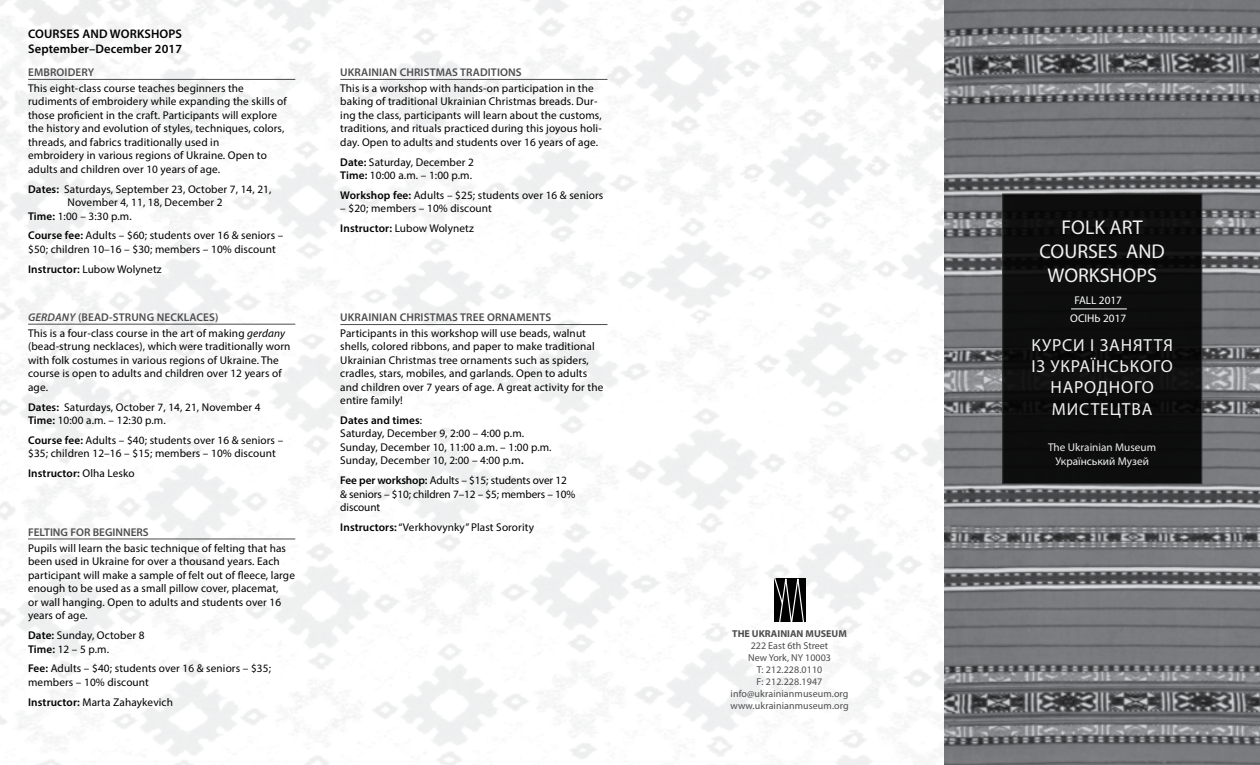
<style>
.page{position:relative;width:1260px;height:765px;background:#fff}
.page>*{position:absolute;margin:0;border:0;box-sizing:border-box;transform-origin:0 0}
.t1{font:20px/24px "Myriad Pro";color:#fff;text-align:center}
.t2{font:17.5px/21.5px "Myriad Pro";letter-spacing:.05em;color:#fff;text-align:center}
.t3{font:600 12.5px/15px "Myriad Pro";letter-spacing:.01em;color:#000}
.t4{font:11.25px/13.5px "Myriad Pro";letter-spacing:.01em;color:#000}
.t5{font:600 11.25px "Myriad Pro";letter-spacing:.01em;color:#4d4d4f}
.t6{font:11.25px/13.5px "Myriad Pro";letter-spacing:-.01em;color:#000}
.t7{font:11.25px/13.5px "Myriad Pro";color:#fff;text-align:center}
.t8{font:600 11.25px "Myriad Pro";letter-spacing:.01em;color:#000}
.t9{font:10px/12px "Myriad Pro";letter-spacing:.01em;color:#4d4d4f;text-align:center}
.t10{font:700 10px "Myriad Pro";color:#4d4d4f}
.s1{font-weight:600}
.s2{font-weight:600;font-style:italic;color:#4d4d4f}
.s3{font-weight:600;color:#4d4d4f}
.s4{font-style:italic}
.s5{font-weight:400}
</style>
<div class="page">
<img style="left:0;top:0;width:944px;height:765px">
<img style="left:944px;top:0;width:316px;height:765px">
<div style="left:1003px;top:194px;width:199px;height:290px;background:#0d0d0e"></div>
<div style="left:1002px;top:193px;width:200px;height:291px;border:1px solid #292829"></div>
<hr style="left:1071px;top:309px;width:56px;height:1px;background:#fff">
<svg style="left:774px;top:577px;width:31px;height:45px"></svg>
<hr style="left:340px;top:79px;width:268px;height:1px;background:#4d4d4f">
<hr style="left:340px;top:324px;width:268px;height:1px;background:#4d4d4f">
<hr style="left:28px;top:79px;width:267px;height:1px;background:#4d4d4f">
<hr style="left:28px;top:324px;width:267px;height:1px;background:#4d4d4f">
<hr style="left:28px;top:539px;width:267px;height:1px;background:#4d4d4f">
<p class="t3" style="left:28px;top:25px;width:156px">COURSES AND WORKSHOPS<br>September–December 2017</p>
<p class="t5" style="left:28px;top:65px;width:68px">EMBROIDERY</p>
<p class="t4" style="left:28px;top:81px;width:260px">This eight-class course teaches beginners the rudiments of embroidery while expanding the skills of those proficient in the craft. Participants will explore the history and evolution of styles, techniques, colors, threads, and fabrics traditionally used in<br>embroidery in various regions of Ukraine. Open to adults and children over 10 years of age.</p>
<p class="t4" style="left:28px;top:182px;width:245px"><span class="s1">Dates:</span> Saturdays, September 23, October 7, 14, 21,</p>
<p class="t4" style="left:68px;top:195px;width:157px">November 4, 11, 18, December 2</p>
<p class="t4" style="left:28px;top:209px;width:105px"><span class="s1">Time:</span> 1:00 – 3:30 p.m.</p>
<p class="t4" style="left:28px;top:229px;width:257px"><span class="s1">Course fee:</span> Adults – $60; students over 16 &amp; seniors – $50; children 10–16 – $30; members – 10% discount</p>
<p class="t4" style="left:28px;top:262px;width:135px"><span class="s1">Instructor:</span> Lubow Wolynetz</p>
<p class="t4" style="left:28px;top:309px;width:258px;line-height:16px"><span class="s2">GERDANY</span> <span class="s3">(BEAD-STRUNG NECKLACES)<br></span>This is a four-class course in the art of making <span class="s4">gerdany</span></p>
<p class="t4" style="left:28px;top:340px;width:264px">(bead-strung necklaces), which were traditionally worn with folk costumes in various regions of Ukraine. The course is open to adults and children over 12 years of age.</p>
<p class="t4" style="left:28px;top:400px;width:234px"><span class="s1">Dates:</span> Saturdays, October 7, 14, 21, November 4<br><span class="s1">Time:</span> 10:00 a.m. – 12:30 p.m.</p>
<p class="t4" style="left:28px;top:433px;width:257px"><span class="s1">Course fee:</span> Adults – $40; students over 16 &amp; seniors – $35; children 12–16 – $15; members – 10% discount</p>
<p class="t8" style="left:28px;top:466px;width:108px">Instructor: <span class="s5">Olha Lesko</span></p>
<p class="t5" style="left:28px;top:525px;width:122px">FELTING FOR BEGINNERS</p>
<p class="t4" style="left:28px;top:541px;width:268px">Pupils will learn the basic technique of felting that has been used in Ukraine for over a thousand years. Each participant will make a sample of felt out of fleece, large enough to be used as a small pillow cover, placemat,<br>or wall hanging. Open to adults and students over 16 years of age.</p>
<p class="t4" style="left:28px;top:628px;width:118px"><span class="s1">Date:</span> Sunday, October 8<br><span class="s1">Time:</span> 12 – 5 p.m.</p>
<p class="t4" style="left:28px;top:662px;width:244px"><span class="s1">Fee:</span> Adults – $40; students over 16 &amp; seniors – $35; members – 10% discount</p>
<p class="t4" style="left:28px;top:695px;width:146px"><span class="s1">Instructor:</span> Marta Zahaykevich</p>
<p class="t5" style="left:340px;top:65px;width:183px">UKRAINIAN CHRISTMAS TRADITIONS</p>
<p class="t4" style="left:340px;top:81px;width:263px">This is a workshop with hands-on participation in the baking of traditional Ukrainian Christmas breads. Dur&shy;ing the class, participants will learn about the customs, traditions, and rituals practiced during this joyous holi&shy;day. Open to adults and students over 16 years of age.</p>
<p class="t4" style="left:340px;top:155px;width:135px"><span class="s1">Date:</span> Saturday, December 2<br><span class="s1">Time:</span> 10:00 a.m. – 1:00 p.m.</p>
<p class="t4" style="left:340px;top:188px;width:264px"><span class="s1">Workshop fee:</span> Adults – $25; students over 16 &amp; seniors</p>
<p class="t4" style="left:340px;top:199px;width:153px;line-height:19.8px">– $20; members – 10% discount<br><span class="s1">Instructor:</span> Lubow Wolynetz</p>
<p class="t5" style="left:340px;top:310px;width:213px">UKRAINIAN CHRISTMAS TREE ORNAMENTS</p>
<p class="t4" style="left:340px;top:326px;width:265px">Participants in this workshop will use beads, walnut shells, colored ribbons, and paper to make traditional Ukrainian Christmas tree ornaments such as spiders, cradles, stars, mobiles, and garlands. Open to adults and children over 7 years of age. A great activity for the entire family!</p>
<p class="t4" style="left:340px;top:413px;width:213px"><span class="s1">Dates and times</span>:<br>Saturday, December 9, 2:00 – 4:00 p.m.<br>Sunday, December 10, 11:00 a.m. – 1:00 p.m.<br>Sunday, December 10, 2:00 – 4:00 p.m<span class="s1">.</span></p>
<p class="t6" style="left:340px;top:473px;width:237px"><span class="s1">Fee per workshop:</span> Adults – $15; students over 12 &amp; seniors – $10; children 7–12 – $5; members – 10% discount</p>
<p class="t4" style="left:340px;top:520px;width:195px"><span class="s1">Instructors:</span> “Verkhovynky” Plast Sorority</p>
<p class="t10" style="left:732px;top:627px;width:116px">THE UKRAINIAN MUSEUM</p>
<p class="t9" style="left:730px;top:639px;width:120px">222 East 6th Street<br>New York, NY 10003<br>T: 212.228.0110<br>F: 212.228.1947 info@ukrainianmuseum.org www.ukrainianmuseum.org</p>
<h1 class="t1" style="left:1039px;top:215px;width:127px">FOLK ART<br>COURSES AND<br>WORKSHOPS</h1>
<p class="t7" style="left:1070px;top:291px;width:57px;line-height:17.5px">FALL 2017<br>ОСІНЬ 2017</p>
<h2 class="t2" style="left:1031px;top:334px;width:143px">КУРСИ І ЗАНЯТТЯ<br>ІЗ УКРАЇНСЬКОГО<br>НАРОДНОГО<br>МИСТЕЦТВА</h2>
<p class="t7" style="left:1048px;top:441px;width:110px">The Ukrainian Museum<br>Український Музей</p>
</div>
